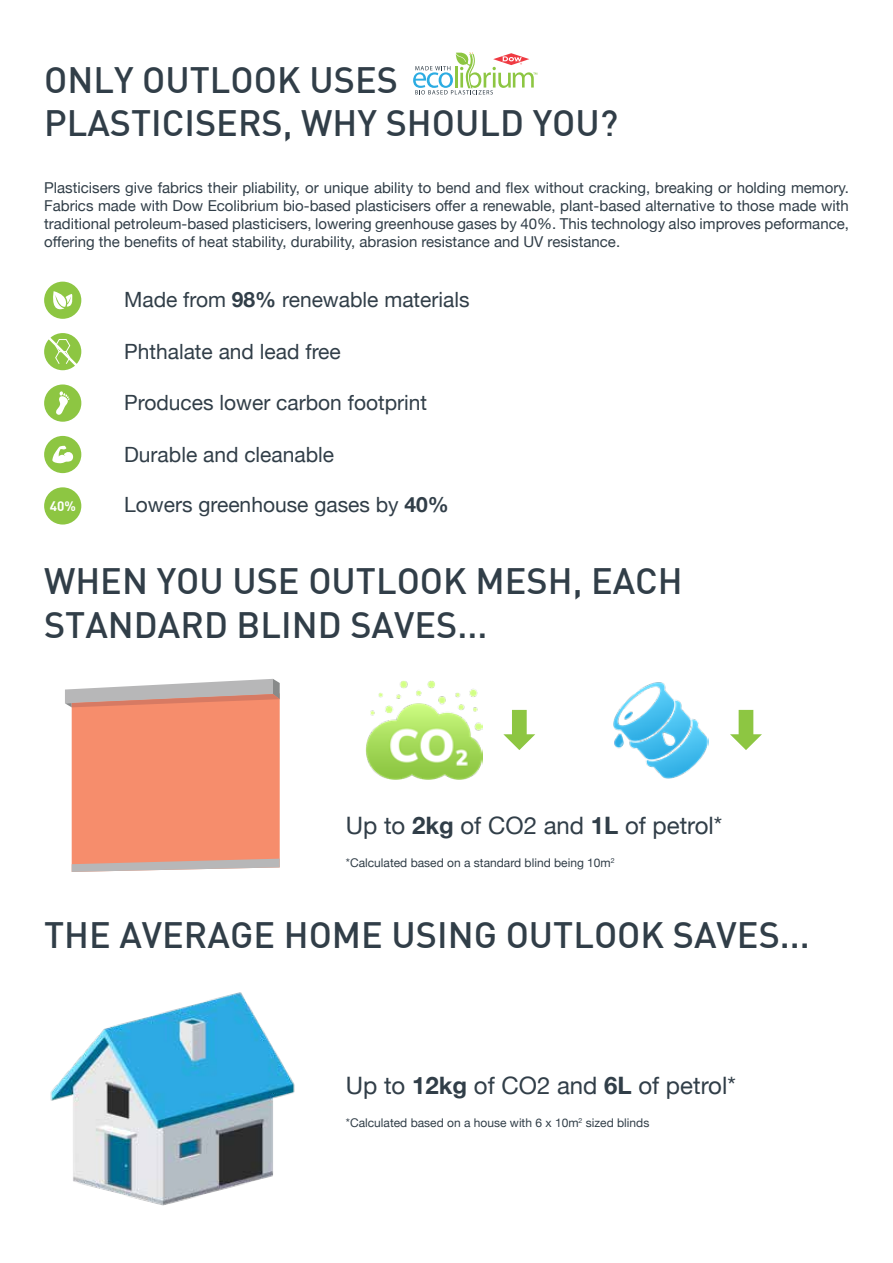
<style>
.page{position:relative;width:893px;height:1263px;background:#fff}
.page>*{position:absolute;margin:0;border:0;box-sizing:border-box;transform-origin:0 0}
.t1{font:500 36px/43.2px "DIN";color:#313e48}
.t2{font:24px "Helvetica Neue";color:#313e48}
.t3{font:21px "Helvetica Neue";color:#313e48}
.t4{font:15px/18px "Helvetica Neue";color:#313e48;text-align:justify}
.t5{font:700 13.5px "DIN";color:#fff}
.t6{font:12px "Helvetica Neue";color:#313e48}
.s1{font-weight:700}
</style>
<div class="page">
<svg style="left:413px;top:52px;width:124px;height:42px"></svg>
<div style="left:44px;top:282px;width:37px;height:37px;background:#8dc642;border-radius:50%"></div>
<svg style="left:53px;top:291px;width:20px;height:18px"></svg>
<svg style="left:44px;top:333px;width:37px;height:37px"></svg>
<div style="left:44px;top:436px;width:37px;height:37px;background:#8dc642;border-radius:50%"></div>
<svg style="left:52px;top:446px;width:21px;height:17px"></svg>
<div style="left:44px;top:487px;width:37px;height:37px;background:#8dc642;border-radius:50%"></div>
<img style="left:366px;top:681px;width:116px;height:98px">
<img style="left:613px;top:682px;width:95px;height:97px">
<img style="left:50px;top:992px;width:245px;height:214px">
<div style="left:44px;top:384px;width:37px;height:38px;background:#8dc642;border-radius:50%"></div>
<svg style="left:56px;top:391px;width:14px;height:24px"></svg>
<svg style="left:65px;top:679px;width:215px;height:193px;background:#ee9a7f"></svg>
<svg style="left:503px;top:710px;width:32px;height:40px"></svg>
<svg style="left:730px;top:710px;width:32px;height:40px"></svg>
<h1 class="t1" style="left:44px;top:60px;width:576px">ONLY OUTLOOK USES<br>PLASTICISERS, WHY SHOULD YOU?</h1>
<p class="t4" style="left:44px;top:180px;width:806px">Plasticisers give fabrics their pliability, or unique ability to bend and flex without cracking, breaking or holding memory.<br>Fabrics made with Dow Ecolibrium bio-based plasticisers offer a renewable, plant-based alternative to those made with traditional petroleum-based plasticisers, lowering greenhouse gases by 40%. This technology also improves peformance, offering the benefits of heat stability, durability, abrasion resistance and UV resistance.</p>
<p class="t5" style="left:50px;top:500px;width:28px">40%</p>
<h3 class="t3" style="left:124px;top:285px;width:347px">Made from <span class="s1">98%</span> renewable materials</h3>
<h3 class="t3" style="left:124px;top:336px;width:218px">Phthalate and lead free</h3>
<h3 class="t3" style="left:124px;top:387px;width:304px">Produces lower carbon footprint</h3>
<h3 class="t3" style="left:124px;top:439px;width:212px">Durable and cleanable</h3>
<h3 class="t3" style="left:124px;top:489px;width:326px">Lowers greenhouse gases by <span class="s1">40%</span></h3>
<h1 class="t1" style="left:44px;top:562px;width:640px">WHEN YOU USE OUTLOOK MESH, EACH<br>STANDARD BLIND SAVES...</h1>
<h2 class="t2" style="left:346px;top:808px;width:378px">Up to <span class="s1">2kg</span> of CO2 and <span class="s1">1L</span> of petrol*</h2>
<p class="t6" style="left:346px;top:854px;width:270px">*Calculated based on a standard blind being 10m<sup>2</sup></p>
<h1 class="t1" style="left:44px;top:916px;width:767px">THE AVERAGE HOME USING OUTLOOK SAVES...</h1>
<h2 class="t2" style="left:346px;top:1068px;width:391px">Up to <span class="s1">12kg</span> of CO2 and <span class="s1">6L</span> of petrol*</h2>
<p class="t6" style="left:346px;top:1114px;width:305px">*Calculated based on a house with 6 x 10m<sup>2</sup> sized blinds</p>
</div>
